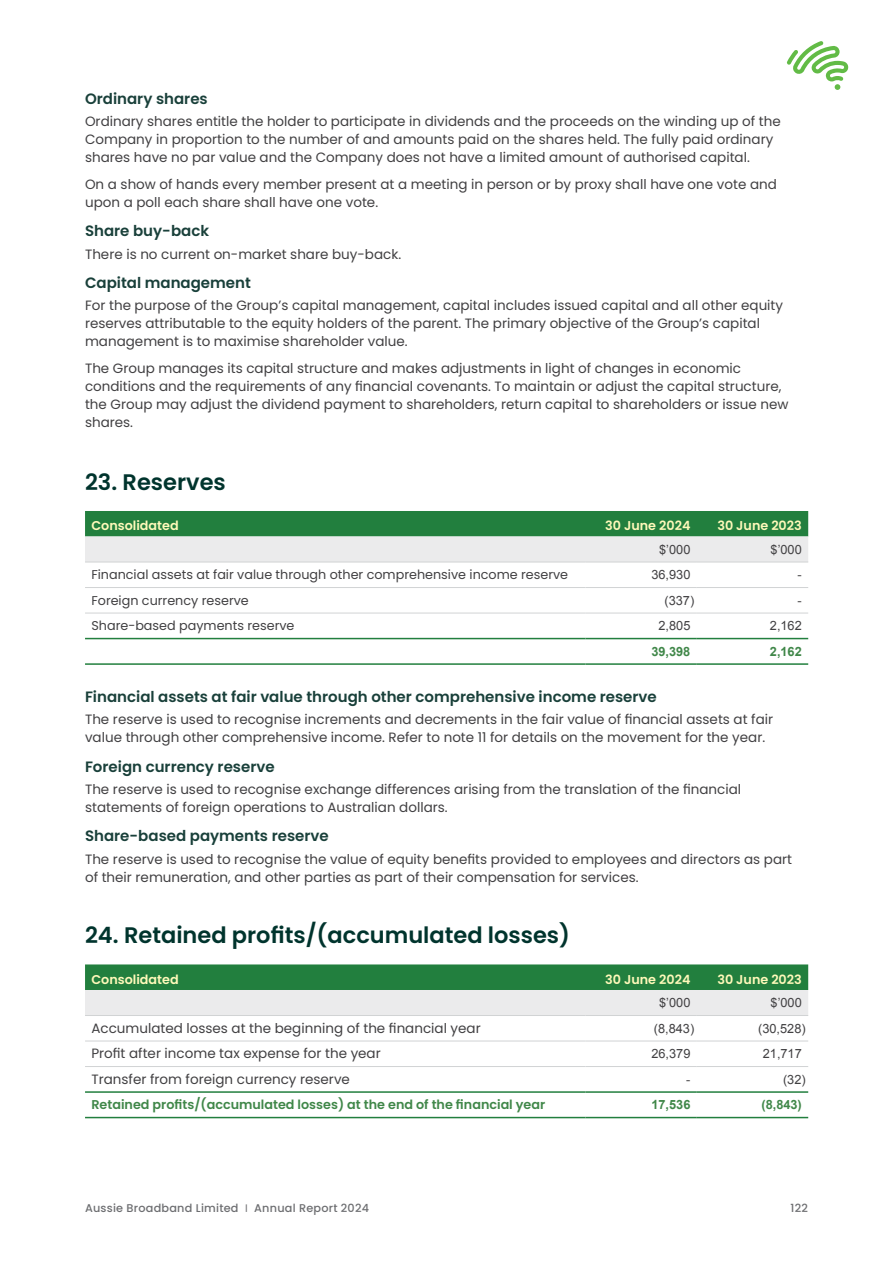
<style>
.page{position:relative;width:893px;height:1263px;background:#fff}
.page>*{position:absolute;margin:0;border:0;box-sizing:border-box;transform-origin:0 0}
.t1{font:600 22.5px "Poppins";color:#00342d}
.t2{font:600 15px "Poppins";color:#19403a}
.t3{font:13.5px/18px "Poppins";color:#414042}
.t4{font:12.75px "Poppins";color:#414042}
.t5{font:12.75px "Arial";color:#414042}
.t6{font:600 12.75px "Poppins";color:#fff9ba}
.t7{font:600 12.75px "Poppins";color:#408749}
.t8{font:700 12.75px "Arial";color:#408749}
.t9{font:500 11.25px "Poppins";letter-spacing:.02em;color:#6d6e71}
.s1{font-size:8.25px}
</style>
<div class="page">
<svg style="left:787px;top:41px;width:62px;height:49px"></svg>
<svg style="left:85px;top:511px;width:723px;height:51px;background:#87b595"></svg>
<hr style="left:85px;top:562px;width:500px;height:1px;background:#d1d3d4">
<hr style="left:585px;top:562px;width:112px;height:1px;background:#d1d3d4">
<hr style="left:697px;top:562px;width:111px;height:1px;background:#d1d3d4">
<hr style="left:85px;top:587px;width:500px;height:1px;background:#d1d3d4">
<hr style="left:585px;top:587px;width:112px;height:1px;background:#d1d3d4">
<hr style="left:697px;top:587px;width:111px;height:1px;background:#d1d3d4">
<hr style="left:85px;top:613px;width:500px;height:1px;background:#d1d3d4">
<hr style="left:697px;top:613px;width:111px;height:1px;background:#d1d3d4">
<hr style="left:585px;top:613px;width:112px;height:1px;background:#d1d3d4">
<hr style="left:85px;top:638px;width:500px;height:1px;background:#227f3e">
<hr style="left:585px;top:638px;width:112px;height:1px;background:#227f3e">
<hr style="left:697px;top:638px;width:111px;height:1px;background:#227f3e">
<hr style="left:85px;top:663px;width:500px;height:2px;background:#227f3e">
<hr style="left:585px;top:663px;width:112px;height:2px;background:#227f3e">
<hr style="left:697px;top:663px;width:111px;height:2px;background:#227f3e">
<svg style="left:85px;top:964px;width:723px;height:51px;background:#86b595"></svg>
<hr style="left:85px;top:1015px;width:500px;height:1px;background:#d1d3d4">
<hr style="left:585px;top:1015px;width:112px;height:1px;background:#d1d3d4">
<hr style="left:697px;top:1015px;width:111px;height:1px;background:#d1d3d4">
<hr style="left:85px;top:1041px;width:500px;height:1px;background:#d1d3d4">
<hr style="left:585px;top:1041px;width:112px;height:1px;background:#d1d3d4">
<hr style="left:697px;top:1041px;width:111px;height:1px;background:#d1d3d4">
<hr style="left:85px;top:1066px;width:500px;height:1px;background:#d1d3d4">
<hr style="left:585px;top:1066px;width:112px;height:1px;background:#d1d3d4">
<hr style="left:697px;top:1066px;width:111px;height:1px;background:#d1d3d4">
<hr style="left:85px;top:1091px;width:500px;height:2px;background:#227f3e">
<hr style="left:585px;top:1091px;width:112px;height:2px;background:#227f3e">
<hr style="left:697px;top:1091px;width:111px;height:2px;background:#227f3e">
<hr style="left:85px;top:1117px;width:500px;height:1px;background:#227f3e">
<hr style="left:585px;top:1117px;width:112px;height:1px;background:#227f3e">
<hr style="left:697px;top:1117px;width:111px;height:1px;background:#227f3e">
<p class="t2" style="left:85px;top:90px;width:124px">Ordinary shares</p>
<p class="t3" style="left:85px;top:113px;width:697px">Ordinary shares entitle the holder to participate in dividends and the proceeds on the winding up of the<br>Company in proportion to the number of and amounts paid on the shares held. The fully paid ordinary shares have no par value and the Company does not have a limited amount of authorised capital.</p>
<p class="t3" style="left:85px;top:175px;width:693px">On a show of hands every member present at a meeting in person or by proxy shall have one vote and upon a poll each share shall have one vote.</p>
<p class="t2" style="left:85px;top:222px;width:126px">Share buy-back</p>
<p class="t3" style="left:85px;top:245px;width:318px">There is no current on-market share buy-back.</p>
<p class="t2" style="left:85px;top:274px;width:167px">Capital management</p>
<p class="t3" style="left:85px;top:297px;width:700px">For the purpose of the Group’s capital management, capital includes issued capital and all other equity reserves attributable to the equity holders of the parent. The primary objective of the Group’s capital management is to maximise shareholder value.</p>
<p class="t3" style="left:85px;top:359px;width:705px">The Group manages its capital structure and makes adjustments in light of changes in economic conditions and the requirements of any financial covenants. To maintain or adjust the capital structure, the Group may adjust the dividend payment to shareholders, return capital to shareholders or issue new shares.</p>
<h1 class="t1" style="left:85px;top:469px;width:142px">23. Reserves</h1>
<p class="t6" style="left:91px;top:518px;width:89px">Consolidated</p>
<p class="t6" style="left:605px;top:518px;width:87px">30 June 2024</p>
<p class="t6" style="left:717px;top:518px;width:86px">30 June 2023</p>
<p class="t5" style="left:659px;top:541px;width:33px">$’000</p>
<p class="t5" style="left:771px;top:541px;width:33px">$’000</p>
<p class="t4" style="left:91px;top:567px;width:478px">Financial assets at fair value through other comprehensive income reserve</p>
<p class="t5" style="left:651px;top:566px;width:40px">36,930</p>
<p class="t5" style="left:798px;top:566px;width:6px">-</p>
<p class="t4" style="left:91px;top:593px;width:159px">Foreign currency reserve</p>
<p class="t5" style="left:664px;top:592px;width:31px">(337)</p>
<p class="t5" style="left:798px;top:592px;width:6px">-</p>
<p class="t4" style="left:91px;top:618px;width:205px">Share-based payments reserve</p>
<p class="t5" style="left:658px;top:617px;width:33px">2,805</p>
<p class="t5" style="left:770px;top:617px;width:33px">2,162</p>
<p class="t8" style="left:651px;top:643px;width:40px">39,398</p>
<p class="t8" style="left:770px;top:643px;width:33px">2,162</p>
<p class="t2" style="left:85px;top:688px;width:573px">Financial assets at fair value through other comprehensive income reserve</p>
<p class="t3" style="left:85px;top:710px;width:690px">The reserve is used to recognise increments and decrements in the fair value of financial assets at fair value through other comprehensive income. Refer to note 11 for details on the movement for the year.</p>
<p class="t2" style="left:85px;top:757px;width:191px">Foreign currency reserve</p>
<p class="t3" style="left:85px;top:780px;width:658px">The reserve is used to recognise exchange differences arising from the translation of the financial statements of foreign operations to Australian dollars.</p>
<p class="t2" style="left:85px;top:827px;width:245px">Share-based payments reserve</p>
<p class="t3" style="left:85px;top:850px;width:708px">The reserve is used to recognise the value of equity benefits provided to employees and directors as part of their remuneration, and other parties as part of their compensation for services.</p>
<h1 class="t1" style="left:85px;top:922px;width:487px">24. Retained profits/(accumulated losses)</h1>
<p class="t6" style="left:91px;top:972px;width:89px">Consolidated</p>
<p class="t6" style="left:605px;top:972px;width:87px">30 June 2024</p>
<p class="t6" style="left:717px;top:972px;width:86px">30 June 2023</p>
<p class="t5" style="left:659px;top:994px;width:33px">$’000</p>
<p class="t5" style="left:771px;top:994px;width:33px">$’000</p>
<p class="t3" style="left:91px;top:1019px;width:391px">Accumulated losses at the beginning of the financial year</p>
<p class="t5" style="left:654px;top:1020px;width:42px">(8,843)</p>
<p class="t5" style="left:758px;top:1020px;width:49px">(30,528)</p>
<p class="t3" style="left:91px;top:1045px;width:291px">Profit after income tax expense for the year</p>
<p class="t5" style="left:651px;top:1045px;width:40px">26,379</p>
<p class="t5" style="left:763px;top:1045px;width:40px">21,717</p>
<p class="t3" style="left:91px;top:1070px;width:260px">Transfer from foreign currency reserve</p>
<p class="t5" style="left:686px;top:1071px;width:6px">-</p>
<p class="t5" style="left:783px;top:1071px;width:24px">(32)</p>
<p class="t7" style="left:91px;top:1097px;width:455px">Retained profits/(accumulated losses) at the end of the financial year</p>
<p class="t8" style="left:651px;top:1096px;width:40px">17,536</p>
<p class="t8" style="left:761px;top:1096px;width:42px">(8,843)</p>
<p class="t9" style="left:85px;top:1202px;width:286px">Aussie Broadband Limited <span class="s1">|</span> Annual Report 2024</p>
<p class="t9" style="left:791px;top:1202px;width:19px">122</p>
</div>
